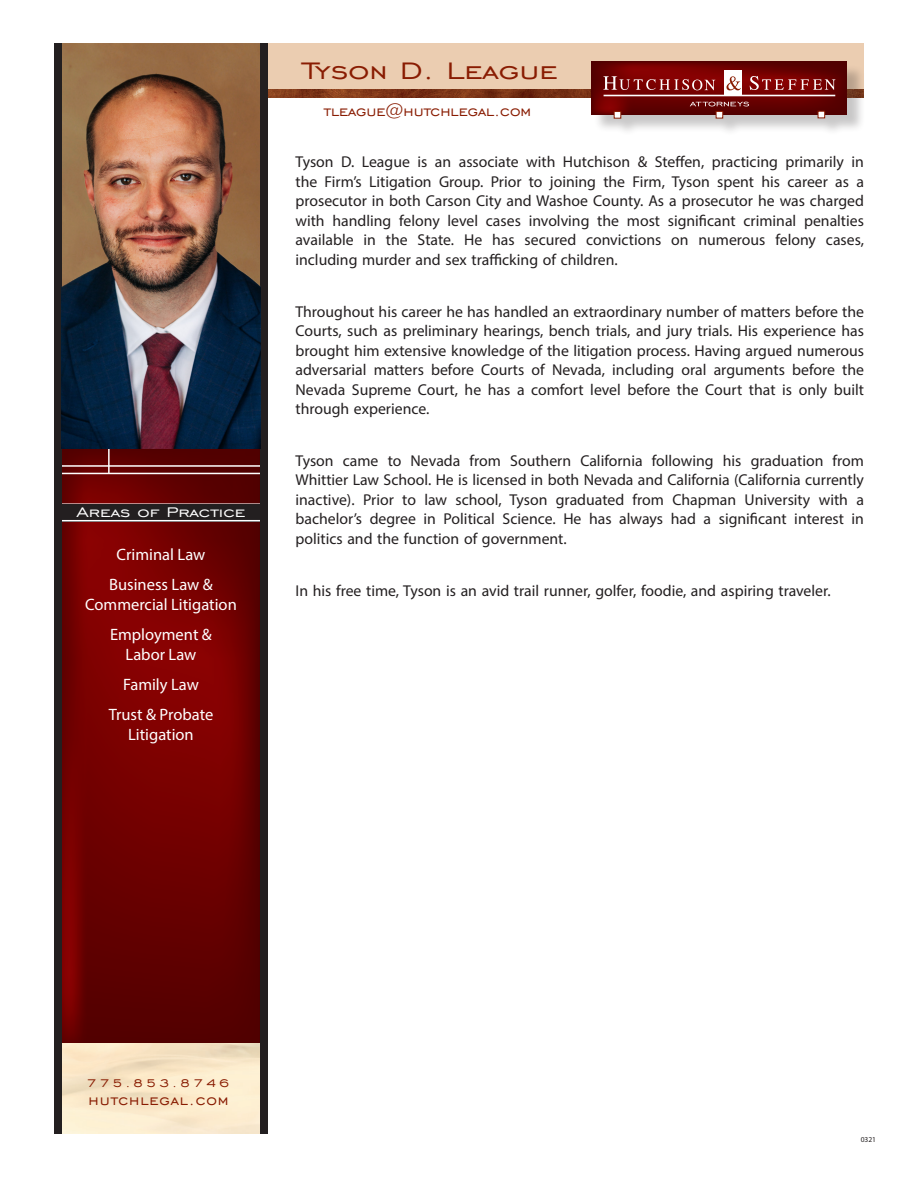
<style>
.page{position:relative;width:918px;height:1188px;background:#fff}
.page>*{position:absolute;margin:0;border:0;box-sizing:border-box;transform-origin:0 0}
.t1{font:30.6px "Engravers Gothic BT";color:#891c02;scale:1.18 1}
.t2{font:18.15px "Engravers Gothic BT";letter-spacing:.05em;color:#891c02}
.t3{font:18px "Engravers Gothic BT";color:#891c02}
.t4{font:17.85px "Engravers Gothic BT";color:#fff;scale:1.18 1}
.t5{font:16.5px/19.5px "Myriad Pro";color:#fff;text-align:center}
.t6{font:15.75px/19.5px "Myriad Pro";color:#231f20;text-align:justify}
.t7{font:15px "Engravers Gothic BT";letter-spacing:.195em;color:#891c02}
.t8{font:7.5px "Myriad Pro";color:#231f20}
</style>
<div class="page">
<div style="left:268px;top:43px;width:596px;height:53px;background:#ebcdb1"></div>
<img style="left:268px;top:90px;width:323px;height:8px">
<img style="left:62px;top:43px;width:198px;height:403px">
<img style="left:62px;top:448px;width:198px;height:595px">
<hr style="left:108px;top:448px;width:2px;height:25px;background:#fff">
<hr style="left:51px;top:473px;width:216px;height:1px;background:#fff">
<hr style="left:51px;top:465px;width:216px;height:2px;background:#fff">
<hr style="left:17px;top:503px;width:263px;height:2px;background:#fff">
<div style="left:594px;top:64px;width:271px;height:73px;background:#231f20;opacity:.25"></div>
<img style="left:591px;top:62px;width:256px;height:53px">
<svg style="left:603px;top:76px;width:112px;height:14px;background:#963333"></svg>
<div style="left:725px;top:70px;width:17px;height:26px;background:#fff"></div>
<svg style="left:726px;top:76px;width:15px;height:14px"></svg>
<svg style="left:750px;top:76px;width:86px;height:14px"></svg>
<hr style="left:604px;top:95px;width:231px;height:1px;background:#fff">
<svg style="left:690px;top:102px;width:59px;height:4px"></svg>
<div style="left:716px;top:111px;width:7px;height:7px;background:#fff"></div>
<div style="left:716px;top:111px;width:7px;height:7px;border:1px solid #891c02"></div>
<div style="left:614px;top:112px;width:7px;height:6px;background:#fff"></div>
<div style="left:614px;top:111px;width:7px;height:7px;border:1px solid #891c02"></div>
<div style="left:818px;top:111px;width:7px;height:7px;background:#fff"></div>
<div style="left:818px;top:111px;width:7px;height:7px;border:1px solid #891c02"></div>
<div style="left:54px;top:505px;width:213px;height:17px;background:#231f20"></div>
<hr style="left:17px;top:520px;width:263px;height:1px;background:#fff">
<div style="left:260px;top:44px;width:8px;height:1090px;background:#231f20"></div>
<div style="left:54px;top:44px;width:8px;height:1090px;background:#231f20"></div>
<p class="t4" style="left:76px;top:502px;width:145px">Areas of Practice</p>
<p class="t5" style="left:117px;top:545px;width:90px">Criminal Law</p>
<p class="t5" style="left:85px;top:575px;width:153px">Business Law &amp;<br>Commercial Litigation</p>
<p class="t5" style="left:110px;top:625px;width:103px">Employment &amp;<br>Labor Law</p>
<p class="t5" style="left:123px;top:675px;width:77px">Family Law</p>
<p class="t5" style="left:109px;top:705px;width:106px">Trust &amp; Probate<br>Litigation</p>
<p class="t1" style="left:303px;top:54px;width:217px">Tyson D. League</p>
<p class="t3" style="left:324px;top:101px;width:209px">tleague@hutchlegal.com</p>
<p class="t6" style="left:296px;top:152px;width:570px">Tyson D. League is an associate with Hutchison &amp; Steffen, practicing primarily in the Firm’s Litigation Group. Prior to joining the Firm, Tyson spent his career as a prosecutor in both Carson City and Washoe County. As a prosecutor he was charged with handling felony level cases involving the most significant criminal penalties available in the State. He has secured convictions on numerous felony cases, including murder and sex trafficking of children.</p>
<p class="t6" style="left:296px;top:301px;width:570px">Throughout his career he has handled an extraordinary number of matters before the Courts, such as preliminary hearings, bench trials, and jury trials. His experience has brought him extensive knowledge of the litigation process. Having argued numerous adversarial matters before Courts of Nevada, including oral arguments before the Nevada Supreme Court, he has a comfort level before the Court that is only built through experience.</p>
<p class="t6" style="left:296px;top:451px;width:570px">Tyson came to Nevada from Southern California following his graduation from Whittier Law School. He is licensed in both Nevada and California (California currently inactive). Prior to law school, Tyson graduated from Chapman University with a bachelor’s degree in Political Science. He has always had a significant interest in politics and the function of government.</p>
<p class="t6" style="left:296px;top:581px;width:537px">In his free time, Tyson is an avid trail runner, golfer, foodie, and aspiring traveler.</p>
<p class="t7" style="left:87px;top:1075px;width:144px">775.853.8746</p>
<p class="t2" style="left:89px;top:1090px;width:142px">hutchlegal.com</p>
<p class="t8" style="left:861px;top:1135px;width:17px">0321</p>
</div>
